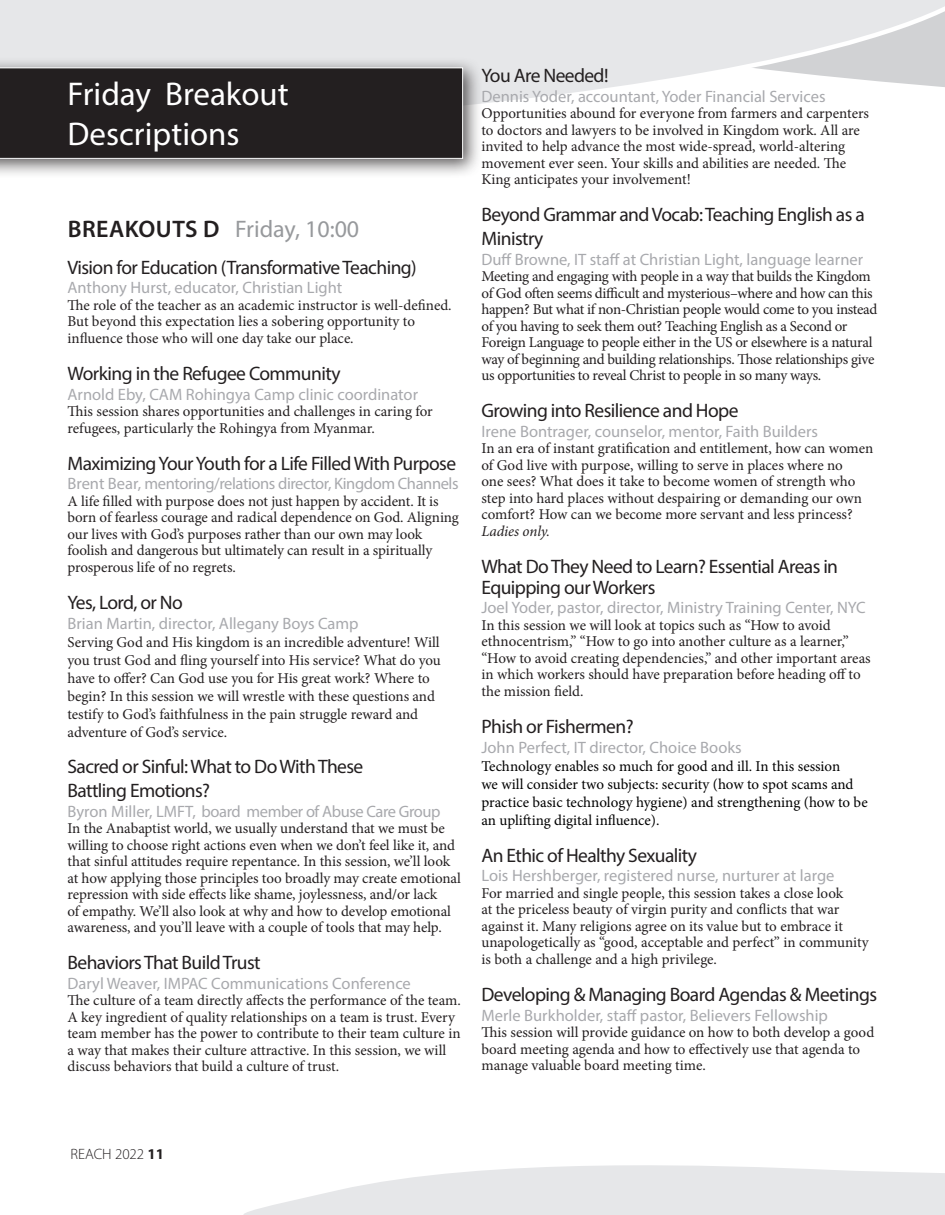
<style>
.page{position:relative;width:945px;height:1215px;background:#fff}
.page>*{position:absolute;margin:0;border:0;box-sizing:border-box;transform-origin:0 0}
.t1{font:33px/39.6px "Myriad Pro";color:#fff}
.t2{font:24px "Myriad Pro";color:#97999c}
.t3{font:19.5px/23.4px "Myriad Pro";letter-spacing:-.03em;color:#231f20}
.t4{font:16.5px "Myriad Pro";color:#a8a9ad}
.t5{font:16.5px "Myriad Pro";letter-spacing:-.025em;color:#a8a9ad}
.t6{font:15px/16.5px "Minion Pro";letter-spacing:-.005em;color:#231f20}
.t7{font:15px/16.5px "Minion Pro";letter-spacing:-.025em;color:#231f20}
.t8{font:15px/18px "Minion Pro";color:#000}
.t9{font:300 15px "Myriad Pro";color:#231f20}
.t10{font:italic 15px "Minion Pro";letter-spacing:-.01em;color:#231f20}
.s1{font-weight:600;color:#231f20}
.s2{font-weight:700}
</style>
<div class="page">
<svg style="left:243px;top:1165px;width:702px;height:50px"></svg>
<svg style="left:0;top:0;width:945px;height:104px;background:#e7e8ea"></svg>
<div style="left:0;top:57px;width:483px;height:122px;background:#231f20;opacity:.75"></div>
<div style="left:0;top:68px;width:463px;height:91px;background:#231f20"></div>
<h1 class="t1" style="left:68px;top:74px;width:223px">Friday Breakout<br>Descriptions</h1>
<h2 class="t2" style="left:68px;top:214px;width:293px"><span class="s1">BREAKOUTS D</span> Friday, 10:00</h2>
<h3 class="t3" style="left:68px;top:255px;width:351px">Vision for Education (Transformative Teaching)</h3>
<p class="t4" style="left:68px;top:278px;width:276px">Anthony Hurst, educator, Christian Light</p>
<p class="t6" style="left:68px;top:297px;width:386px">The role of the teacher as an academic instructor is well-defined.<br>But beyond this expectation lies a sobering opportunity to influence those who will one day take our place.</p>
<h3 class="t3" style="left:68px;top:361px;width:275px">Working in the Refugee Community</h3>
<p class="t4" style="left:68px;top:384px;width:352px">Arnold Eby, CAM Rohingya Camp clinic coordinator</p>
<p class="t6" style="left:68px;top:403px;width:367px">This session shares opportunities and challenges in caring for refugees, particularly the Rohingya from Myanmar.</p>
<h3 class="t3" style="left:68px;top:451px;width:390px">Maximizing Your Youth for a Life Filled With Purpose</h3>
<p class="t5" style="left:68px;top:474px;width:393px">Brent Bear, mentoring/relations director, Kingdom Channels</p>
<p class="t6" style="left:68px;top:493px;width:393px">A life filled with purpose does not just happen by accident. It is born of fearless courage and radical dependence on God. Aligning our lives with God’s purposes rather than our own may look foolish and dangerous but ultimately can result in a spiritually prosperous life of no regrets.</p>
<h3 class="t3" style="left:68px;top:590px;width:117px">Yes, Lord, or No</h3>
<p class="t4" style="left:68px;top:613px;width:293px">Brian Martin, director, Allegany Boys Camp</p>
<p class="t6" style="left:68px;top:633px;width:375px;line-height:18px">Serving God and His kingdom is an incredible adventure! Will you trust God and fling yourself into His service? What do you have to offer? Can God use you for His great work? Where to begin? In this session we will wrestle with these questions and testify to God’s faithfulness in the pain struggle reward and adventure of God’s service.</p>
<h3 class="t3" style="left:68px;top:755px;width:297px">Sacred or Sinful: What to Do With These<br>Battling Emotions?</h3>
<p class="t5" style="left:68px;top:801px;width:375px">Byron Miller, LMFT, board member of Abuse Care Group</p>
<p class="t6" style="left:68px;top:820px;width:395px">In the Anabaptist world, we usually understand that we must be willing to choose right actions even when we don’t feel like it, and that sinful attitudes require repentance. In this session, we’ll look at how applying those principles too broadly may create emotional repression with side effects like shame, joylessness, and/or lack<br>of empathy. We’ll also look at why and how to develop emotional awareness, and you’ll leave with a couple of tools that may help.</p>
<h3 class="t3" style="left:68px;top:950px;width:195px">Behaviors That Build Trust</h3>
<p class="t4" style="left:68px;top:973px;width:345px">Daryl Weaver, IMPAC Communications Conference</p>
<p class="t6" style="left:68px;top:992px;width:395px">The culture of a team directly affects the performance of the team.<br>A key ingredient of quality relationships on a team is trust. Every team member has the power to contribute to their team culture in a way that makes their culture attractive. In this session, we will discuss behaviors that build a culture of trust.</p>
<h3 class="t3" style="left:482px;top:64px;width:129px">You Are Needed!</h3>
<p class="t4" style="left:482px;top:86px;width:346px">Dennis Yoder, accountant, Yoder Financial Services</p>
<p class="t6" style="left:482px;top:105px;width:389px">Opportunities abound for everyone from farmers and carpenters to doctors and lawyers to be involved in Kingdom work. All are invited to help advance the most wide-spread, world-altering movement ever seen. Your skills and abilities are needed. The King anticipates your involvement!</p>
<h3 class="t3" style="left:482px;top:203px;width:385px">Beyond Grammar and Vocab: Teaching English as a<br>Ministry</h3>
<p class="t4" style="left:482px;top:249px;width:383px">Duff Browne, IT staff at Christian Light, language learner</p>
<p class="t7" style="left:482px;top:268px;width:398px">Meeting and engaging with people in a way that builds the Kingdom of God often seems difficult and mysterious–where and how can this happen? But what if non-Christian people would come to you instead of you having to seek them out? Teaching English as a Second or Foreign Language to people either in the US or elsewhere is a natural way of beginning and building relationships. Those relationships give us opportunities to reveal Christ to people in so many ways.</p>
<h3 class="t3" style="left:482px;top:398px;width:259px">Growing into Resilience and Hope</h3>
<p class="t4" style="left:482px;top:421px;width:338px">Irene Bontrager, counselor, mentor, Faith Builders</p>
<p class="t6" style="left:482px;top:440px;width:393px">In an era of instant gratification and entitlement, how can women of God live with purpose, willing to serve in places where no<br>one sees? What does it take to become women of strength who step into hard places without despairing or demanding our own comfort? How can we become more servant and less princess?</p>
<p class="t10" style="left:482px;top:521px;width:70px">Ladies only.</p>
<h3 class="t3" style="left:482px;top:555px;width:358px;line-height:21px">What Do They Need to Learn? Essential Areas in<br>Equipping our Workers</h3>
<p class="t4" style="left:482px;top:598px;width:386px">Joel Yoder, pastor, director, Ministry Training Center, NYC</p>
<p class="t6" style="left:482px;top:617px;width:391px">In this session we will look at topics such as “How to avoid ethnocentrism,” “How to go into another culture as a learner,” “How to avoid creating dependencies,” and other important areas in which workers should have preparation before heading off to the mission field.</p>
<h3 class="t3" style="left:482px;top:714px;width:154px">Phish or Fishermen?</h3>
<p class="t4" style="left:482px;top:737px;width:262px">John Perfect, IT director, Choice Books</p>
<p class="t8" style="left:482px;top:757px;width:388px">Technology enables so much for good and ill. In this session<br>we will consider two subjects: security (how to spot scams and practice basic technology hygiene) and strengthening (how to be an uplifting digital influence).</p>
<h3 class="t3" style="left:482px;top:843px;width:217px">An Ethic of Healthy Sexuality</h3>
<p class="t4" style="left:482px;top:866px;width:354px">Lois Hershberger, registered nurse, nurturer at large</p>
<p class="t6" style="left:482px;top:885px;width:389px">For married and single people, this session takes a close look<br>at the priceless beauty of virgin purity and conflicts that war against it. Many religions agree on its value but to embrace it unapologetically as “good, acceptable and perfect” in community is both a challenge and a high privilege.</p>
<h3 class="t3" style="left:482px;top:982px;width:397px">Developing &amp; Managing Board Agendas &amp; Meetings</h3>
<p class="t4" style="left:482px;top:1005px;width:348px">Merle Burkholder, staff pastor, Believers Fellowship</p>
<p class="t6" style="left:482px;top:1024px;width:394px">This session will provide guidance on how to both develop a good board meeting agenda and how to effectively use that agenda to manage valuable board meeting time.</p>
<p class="t9" style="left:71px;top:1145px;width:95px">REACH 2022 <span class="s2">11</span></p>
</div>
